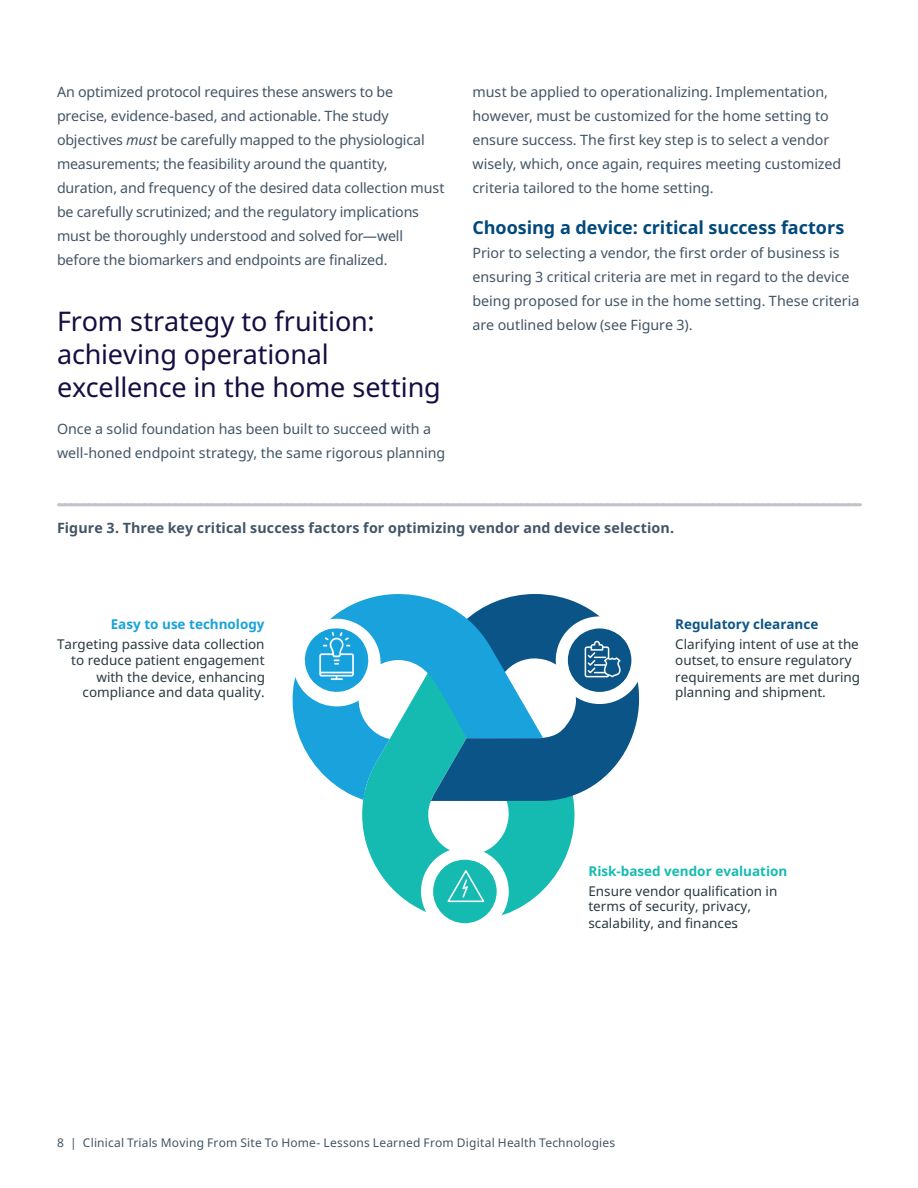
<style>
.page{position:relative;width:918px;height:1188px;background:#fff}
.page>*{position:absolute;margin:0;border:0;box-sizing:border-box;transform-origin:0 0}
.Section_heading{font:27px/33px "Noto Sans";letter-spacing:-.005em;color:#150e42}
.Subheading{font:700 18px "Noto Sans";letter-spacing:-.005em;color:#00497b}
.Body_copy_-_Space{font:14.25px/24px "Noto Sans";letter-spacing:-.005em;color:#425465}
.Figure_title{font:700 14.25px "Noto Sans";letter-spacing:.01em;color:#425465}
.t1{font:13.5px/16.2px "Noto Sans";color:#293941}
.t2{font:12px "Noto Sans";letter-spacing:.015em;color:#425465}
.s1{font-style:italic}
.s2{font-weight:700;color:#19a2dc}
.s3{font-weight:700;color:#0a5487}
.s4{font-weight:700;color:#15bbb0}
</style>
<div class="page">
<svg style="left:65px;top:503px;width:796px;height:3px;background:#c7c6cb"></svg>
<svg style="left:362px;top:800px;width:213px;height:116px;fill:#15bbb0"></svg>
<svg style="left:431px;top:594px;width:209px;height:207px;fill:#0a5487"></svg>
<svg style="left:292px;top:594px;width:251px;height:206px"></svg>
<svg style="left:292px;top:614px;width:93px;height:92px"></svg>
<div style="left:421px;top:848px;width:88px;height:87px;background:#fff;border-radius:50%"></div>
<div style="left:433px;top:860px;width:64px;height:63px;background:#15bbb0;border-radius:50%"></div>
<div style="left:556px;top:616px;width:87px;height:88px;background:#fff;border-radius:50%"></div>
<div style="left:568px;top:628px;width:63px;height:64px;background:#0a5487;border-radius:50%"></div>
<img style="left:310px;top:629px;width:53px;height:54px">
<img style="left:441px;top:862px;width:49px;height:41px">
<img style="left:579px;top:634px;width:47px;height:49px">
<p class="Body_copy_-_Space" style="left:57px;top:80px;width:389px">An optimized protocol requires these answers to be precise, evidence-based, and actionable. The study objectives <span class="s1">must</span> be carefully mapped to the physiological measurements; the feasibility around the quantity, duration, and frequency of the desired data collection must be carefully scrutinized; and the regulatory implications must be thoroughly understood and solved for—well before the biomarkers and endpoints are finalized.</p>
<p class="Section_heading" style="left:57px;top:305px;width:385px">From strategy to fruition: achieving operational excellence in the home setting</p>
<p class="Body_copy_-_Space" style="left:57px;top:417px;width:390px">Once a solid foundation has been built to succeed with a well-honed endpoint strategy, the same rigorous planning</p>
<p class="Body_copy_-_Space" style="left:472px;top:80px;width:370px">must be applied to operationalizing. Implementation, however, must be customized for the home setting to ensure success. The first key step is to select a vendor wisely, which, once again, requires meeting customized criteria tailored to the home setting.</p>
<p class="Subheading" style="left:472px;top:217px;width:373px">Choosing a device: critical success factors</p>
<p class="Body_copy_-_Space" style="left:472px;top:241px;width:388px">Prior to selecting a vendor, the first order of business is ensuring 3 critical criteria are met in regard to the device being proposed for use in the home setting. These criteria are outlined below (see Figure 3).</p>
<p class="Figure_title" style="left:57px;top:520px;width:619px">Figure 3. Three key critical success factors for optimizing vendor and device selection.</p>
<p class="t1" style="left:57px;top:615px;width:209px;line-height:20.2px;text-align:right"><span class="s2">Easy to use technology<br></span>Targeting passive data collection</p>
<p class="t1" style="left:71px;top:653px;width:195px;text-align:right">to reduce patient engagement with the device, enhancing compliance and data quality.</p>
<p class="t1" style="left:675px;top:615px;width:185px;line-height:20.2px"><span class="s3">Regulatory clearance<br></span>Clarifying intent of use at the</p>
<p class="t1" style="left:675px;top:653px;width:186px">outset, to ensure regulatory requirements are met during planning and shipment.</p>
<p class="t1" style="left:588px;top:862px;width:200px;line-height:20.2px"><span class="s4">Risk-based vendor evaluation<br></span>Ensure vendor qualification in</p>
<p class="t1" style="left:588px;top:899px;width:164px;line-height:17px">terms of security, privacy, scalability, and finances.</p>
<p class="t2" style="left:57px;top:1136px;width:560px">8 | Clinical Trials Moving From Site To Home- Lessons Learned From Digital Health Technologies</p>
</div>
